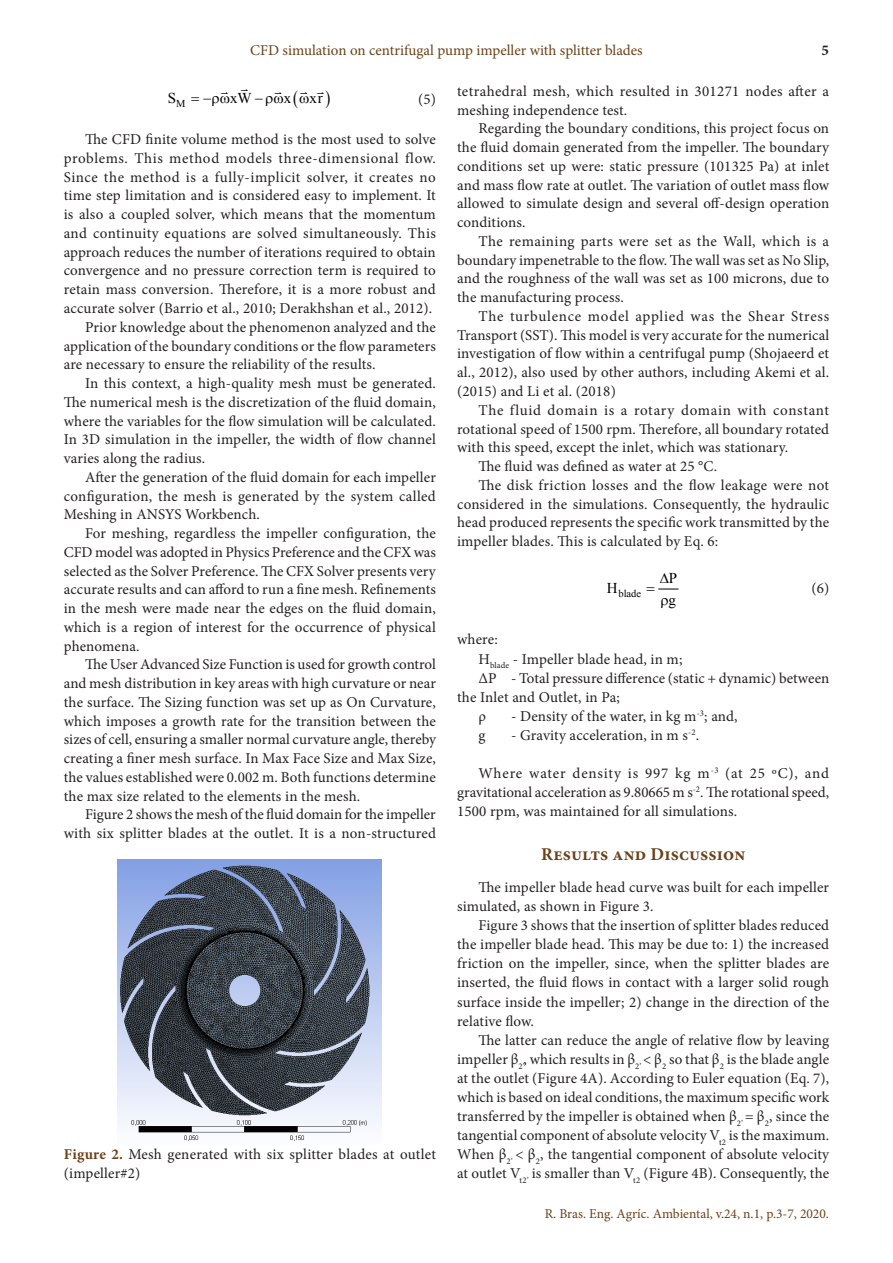
<style>
.page{position:relative;width:893px;height:1263px;background:#fff}
.page>*{position:absolute;margin:0;border:0;box-sizing:border-box;transform-origin:0 0}
.t1{font:700 18px "Minion Pro";letter-spacing:.01em;color:#6c4118}
.List_Paragraph{font:15px/18.8px "Minion Pro";letter-spacing:.01em;color:#231f20;text-align:justify}
.t2{font:15px "Minion Pro";color:#6c4118}
.t3{font:15px "Times New Roman";color:#000}
.t4{font:700 15px "Minion Pro";color:#231f20}
.t5{font:13.5px "Minion Pro";color:#6c4118}
.t6{font:10.5px "Times New Roman";letter-spacing:-.005em;color:#000}
.s1{font-weight:700;color:#6c4118}
</style>
<div class="page">
<img style="left:118px;top:859px;width:264px;height:282px">
<svg style="left:658px;top:588px;width:20px;height:2px"></svg>
<p class="t2" style="left:250px;top:40px;width:394px">CFD simulation on centrifugal pump impeller with splitter blades</p>
<p class="t4" style="left:821px;top:40px;width:9px">5</p>
<p class="t3" style="left:168px;top:88px;width:10px">S</p>
<p class="t3" style="left:230px;top:88px;width:34px">xW−</p>
<p class="t3" style="left:284px;top:88px;width:41px">x xr</p>
<p class="t6" style="left:176px;top:96px;width:37px">M −</p>
<p class="List_Paragraph" style="left:418px;top:90px;width:19px">(5)</p>
<p class="List_Paragraph" style="left:64px;top:130px;width:374px;text-indent:21px">The CFD finite volume method is the most used to solve problems. This method models three-dimensional flow.<br>Since the method is a fully-implicit solver, it creates no time step limitation and is considered easy to implement. It is also a coupled solver, which means that the momentum and continuity equations are solved simultaneously. This approach reduces the number of iterations required to obtain convergence and no pressure correction term is required to retain mass conversion. Therefore, it is a more robust and accurate solver (Barrio et al., 2010; Derakhshan et al., 2012).</p>
<p class="List_Paragraph" style="left:64px;top:318px;width:374px;text-indent:21px">Prior knowledge about the phenomenon analyzed and the application of the boundary conditions or the flow parameters are necessary to ensure the reliability of the results.</p>
<p class="List_Paragraph" style="left:64px;top:374px;width:374px;text-indent:21px">In this context, a high-quality mesh must be generated.<br>The numerical mesh is the discretization of the fluid domain, where the variables for the flow simulation will be calculated.<br>In 3D simulation in the impeller, the width of flow channel varies along the radius.</p>
<p class="List_Paragraph" style="left:64px;top:468px;width:374px;text-indent:21px">After the generation of the fluid domain for each impeller configuration, the mesh is generated by the system called Meshing in ANSYS Workbench.</p>
<p class="List_Paragraph" style="left:64px;top:524px;width:374px;text-indent:21px">For meshing, regardless the impeller configuration, the CFD model was adopted in Physics Preference and the CFX was selected as the Solver Preference. The CFX Solver presents very accurate results and can afford to run a fine mesh. Refinements in the mesh were made near the edges on the fluid domain, which is a region of interest for the occurrence of physical phenomena.</p>
<p class="List_Paragraph" style="left:64px;top:655px;width:374px;text-indent:21px">The User Advanced Size Function is used for growth control and mesh distribution in key areas with high curvature or near the surface. The Sizing function was set up as On Curvature, which imposes a growth rate for the transition between the sizes of cell, ensuring a smaller normal curvature angle, thereby creating a finer mesh surface. In Max Face Size and Max Size, the values established were 0.002 m. Both functions determine the max size related to the elements in the mesh.</p>
<p class="List_Paragraph" style="left:64px;top:805px;width:374px;text-align:right">Figure 2 shows the mesh of the fluid domain for the impeller with six splitter blades at the outlet. It is a non-structured</p>
<p class="List_Paragraph" style="left:64px;top:1145px;width:373px"><span class="s1">Figure 2.</span> Mesh generated with six splitter blades at outlet (impeller#2)</p>
<p class="List_Paragraph" style="left:457px;top:82px;width:373px">tetrahedral mesh, which resulted in 301271 nodes after a meshing independence test.</p>
<p class="List_Paragraph" style="left:457px;top:119px;width:374px;text-indent:21px">Regarding the boundary conditions, this project focus on the fluid domain generated from the impeller. The boundary conditions set up were: static pressure (101325 Pa) at inlet and mass flow rate at outlet. The variation of outlet mass flow allowed to simulate design and several off-design operation conditions.</p>
<p class="List_Paragraph" style="left:457px;top:232px;width:374px;text-indent:21px">The remaining parts were set as the Wall, which is a boundary impenetrable to the flow. The wall was set as No Slip, and the roughness of the wall was set as 100 microns, due to the manufacturing process.</p>
<p class="List_Paragraph" style="left:457px;top:307px;width:374px;text-indent:21px">The turbulence model applied was the Shear Stress Transport (SST). This model is very accurate for the numerical investigation of flow within a centrifugal pump (Shojaeerd et al., 2012), also used by other authors, including Akemi et al. (2015) and Li et al. (2018)</p>
<p class="List_Paragraph" style="left:457px;top:401px;width:374px;text-indent:21px">The fluid domain is a rotary domain with constant rotational speed of 1500 rpm. Therefore, all boundary rotated with this speed, except the inlet, which was stationary.</p>
<p class="List_Paragraph" style="left:478px;top:457px;width:240px">The fluid was defined as water at 25 °C.</p>
<p class="List_Paragraph" style="left:457px;top:476px;width:374px;text-indent:21px">The disk friction losses and the flow leakage were not considered in the simulations. Consequently, the hydraulic head produced represents the specific work transmitted by the impeller blades. This is calculated by Eq. 6:</p>
<p class="t3" style="left:607px;top:578px;width:12px">H</p>
<p class="t6" style="left:618px;top:586px;width:24px">blade</p>
<p class="t3" style="left:660px;top:568px;width:19px">∆P</p>
<p class="t3" style="left:669px;top:589px;width:9px">g</p>
<p class="List_Paragraph" style="left:812px;top:579px;width:19px">(6)</p>
<p class="List_Paragraph" style="left:457px;top:630px;width:42px">where:</p>
<p class="List_Paragraph" style="left:478px;top:649px;width:206px">H<sub>blade</sub> - Impeller blade head, in m;</p>
<p class="List_Paragraph" style="left:457px;top:668px;width:374px;text-indent:21px">ΔP - Total pressure difference (static + dynamic) between the Inlet and Outlet, in Pa;</p>
<p class="List_Paragraph" style="left:478px;top:706px;width:9px">ρ</p>
<p class="List_Paragraph" style="left:511px;top:706px;width:228px">- Density of the water, in kg m<sup>-3</sup>; and,</p>
<p class="List_Paragraph" style="left:478px;top:725px;width:9px">g</p>
<p class="List_Paragraph" style="left:511px;top:725px;width:189px">- Gravity acceleration, in m s<sup>-2</sup>.</p>
<p class="List_Paragraph" style="left:457px;top:763px;width:374px;text-indent:21px">Where water density is 997 kg m<sup>-3</sup> (at 25 ºC), and gravitational acceleration as 9.80665 m s<sup>-2</sup>. The rotational speed, 1500 rpm, was maintained for all simulations.</p>
<p class="t1" style="left:541px;top:842px;width:206px">Results and Discussion</p>
<p class="List_Paragraph" style="left:457px;top:878px;width:374px;text-indent:21px">The impeller blade head curve was built for each impeller simulated, as shown in Figure 3.</p>
<p class="List_Paragraph" style="left:457px;top:916px;width:374px;text-indent:21px">Figure 3 shows that the insertion of splitter blades reduced the impeller blade head. This may be due to: 1) the increased friction on the impeller, since, when the splitter blades are inserted, the fluid flows in contact with a larger solid rough surface inside the impeller; 2) change in the direction of the relative flow.</p>
<p class="List_Paragraph" style="left:457px;top:1030px;width:374px;text-indent:21px">The latter can reduce the angle of relative flow by leaving impeller β<sub>2’</sub>, which results in β<sub>2’</sub> &lt; β<sub>2</sub> so that β<sub>2</sub> is the blade angle at the outlet (Figure 4A). According to Euler equation (Eq. 7), which is based on ideal conditions, the maximum specific work transferred by the impeller is obtained when β<sub>2’</sub> = β<sub>2</sub>, since the tangential component of absolute velocity V<sub>t2</sub> is the maximum.<br>When β<sub>2’</sub> &lt; β<sub>2</sub>, the tangential component of absolute velocity at outlet V<sub>t2’</sub> is smaller than V<sub>t2</sub> (Figure 4B). Consequently, the</p>
<p class="t5" style="left:545px;top:1204px;width:286px">R. Bras. Eng. Agríc. Ambiental, v.24, n.1, p.3-7, 2020.</p>
</div>
